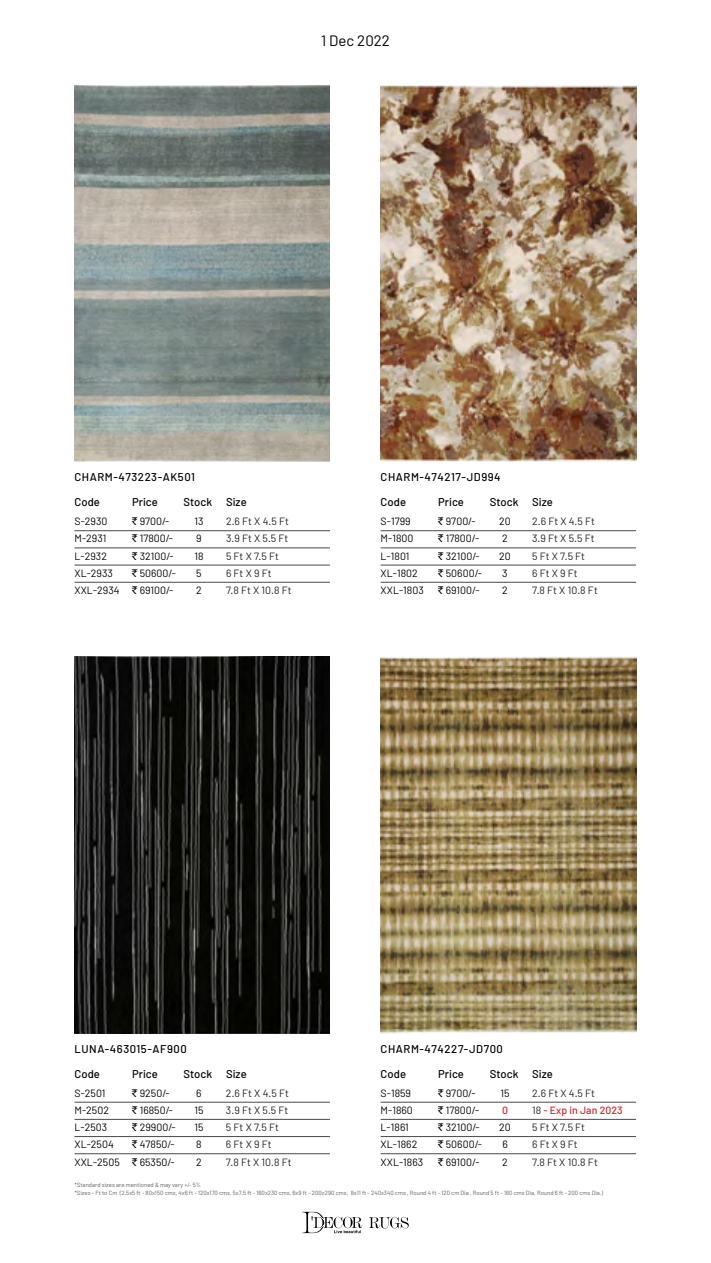
<style>
.page{position:relative;width:711px;height:1263px;background:#fff}
.page>*{position:absolute;margin:0;border:0;box-sizing:border-box;transform-origin:0 0}
.t1{font:15px "Barlow";color:#000}
.t2{font:500 11.25px "Barlow";letter-spacing:.005em;color:#000}
.t3{font:500 11.25px "Barlow";letter-spacing:.05em;color:#000}
.t4{font:10.5px/17.2px "Barlow";letter-spacing:.005em;color:#000}
.t5{font:10.5px/17.2px "Barlow";letter-spacing:.005em;color:#242021}
.t6{font:500 10.5px "Barlow";color:#d2232a}
.t7{font:6px/7.2px "Barlow";color:#616161}
.s1{font-family:"Indian Rupee"}
.s2{font-weight:500;color:#d2232a}
</style>
<div class="page">
<svg style="left:368px;top:1217px;width:40px;height:11px"></svg>
<svg style="left:302px;top:1212px;width:60px;height:21px"></svg>
<img style="left:74px;top:85px;width:256px;height:377px">
<hr style="left:74px;top:530px;width:256px;height:1px;background:#4a4a4a">
<hr style="left:74px;top:548px;width:256px;height:1px;background:#4a4a4a">
<hr style="left:74px;top:565px;width:256px;height:1px;background:#4a4a4a">
<hr style="left:74px;top:582px;width:256px;height:1px;background:#4a4a4a">
<img style="left:380px;top:85px;width:255px;height:377px">
<hr style="left:380px;top:530px;width:255px;height:1px;background:#4a4a4a">
<hr style="left:380px;top:548px;width:255px;height:1px;background:#4a4a4a">
<hr style="left:380px;top:565px;width:255px;height:1px;background:#4a4a4a">
<hr style="left:380px;top:582px;width:255px;height:1px;background:#4a4a4a">
<img style="left:74px;top:656px;width:256px;height:377px">
<hr style="left:74px;top:1102px;width:256px;height:1px;background:#4a4a4a">
<hr style="left:74px;top:1119px;width:256px;height:1px;background:#4a4a4a">
<hr style="left:74px;top:1136px;width:256px;height:1px;background:#4a4a4a">
<hr style="left:74px;top:1153px;width:256px;height:1px;background:#4a4a4a">
<img style="left:380px;top:656px;width:255px;height:377px">
<hr style="left:380px;top:1102px;width:255px;height:1px;background:#4a4a4a">
<hr style="left:380px;top:1119px;width:255px;height:1px;background:#4a4a4a">
<hr style="left:380px;top:1136px;width:255px;height:1px;background:#4a4a4a">
<hr style="left:380px;top:1153px;width:255px;height:1px;background:#4a4a4a">
<h1 class="t1" style="left:321px;top:31px;width:70px">1 Dec 2022</h1>
<p class="t3" style="left:74px;top:470px;width:122px">CHARM-473223-AK501</p>
<p class="t2" style="left:74px;top:495px;width:27px">Code</p>
<p class="t2" style="left:183px;top:495px;width:65px">Stock Size</p>
<p class="t4" style="left:194px;top:512px;width:11px">13<br>9<br>18<br>5<br>2</p>
<p class="t5" style="left:226px;top:512px;width:67px">2.6 Ft X 4.5 Ft<br>3.9 Ft X 5.5 Ft<br>5 Ft X 7.5 Ft<br>6 Ft X 9 Ft<br>7.8 Ft X 10.8 Ft</p>
<p class="t2" style="left:132px;top:495px;width:27px">Price</p>
<p class="t4" style="left:132px;top:512px;width:45px"><span class="s1">`</span>9700/- <span class="s1">`</span>17800/- <span class="s1">`</span>32100/- <span class="s1">`</span>50600/- <span class="s1">`</span>69100/-</p>
<p class="t4" style="left:74px;top:512px;width:47px">S-2930<br>M-2931<br>L-2932<br>XL-2933<br>XXL-2934</p>
<p class="t3" style="left:380px;top:470px;width:121px">CHARM-474217-JD994</p>
<p class="t2" style="left:380px;top:495px;width:27px">Code</p>
<p class="t2" style="left:489px;top:495px;width:65px">Stock Size</p>
<p class="t4" style="left:499px;top:512px;width:13px">20<br>2<br>20<br>3<br>2</p>
<p class="t5" style="left:531px;top:512px;width:67px">2.6 Ft X 4.5 Ft<br>3.9 Ft X 5.5 Ft<br>5 Ft X 7.5 Ft<br>6 Ft X 9 Ft<br>7.8 Ft X 10.8 Ft</p>
<p class="t2" style="left:438px;top:495px;width:27px">Price</p>
<p class="t4" style="left:438px;top:512px;width:45px"><span class="s1">`</span>9700/- <span class="s1">`</span>17800/- <span class="s1">`</span>32100/- <span class="s1">`</span>50600/- <span class="s1">`</span>69100/-</p>
<p class="t4" style="left:380px;top:512px;width:45px">S-1799<br>M-1800<br>L-1801<br>XL-1802<br>XXL-1803</p>
<p class="t3" style="left:74px;top:1042px;width:114px">LUNA-463015-AF900</p>
<p class="t2" style="left:74px;top:1066px;width:27px">Code</p>
<p class="t2" style="left:183px;top:1066px;width:65px">Stock Size</p>
<p class="t4" style="left:194px;top:1084px;width:11px">6<br>15<br>15<br>8<br>2</p>
<p class="t5" style="left:226px;top:1084px;width:67px">2.6 Ft X 4.5 Ft<br>3.9 Ft X 5.5 Ft<br>5 Ft X 7.5 Ft<br>6 Ft X 9 Ft<br>7.8 Ft X 10.8 Ft</p>
<p class="t2" style="left:132px;top:1066px;width:27px">Price</p>
<p class="t4" style="left:132px;top:1084px;width:45px"><span class="s1">`</span>9250/- <span class="s1">`</span>16850/- <span class="s1">`</span>29900/- <span class="s1">`</span>47850/- <span class="s1">`</span>65350/-</p>
<p class="t4" style="left:74px;top:1084px;width:47px">S-2501<br>M-2502<br>L-2503<br>XL-2504<br>XXL-2505</p>
<p class="t3" style="left:380px;top:1042px;width:124px">CHARM-474227-JD700</p>
<p class="t2" style="left:380px;top:1066px;width:27px">Code</p>
<p class="t2" style="left:489px;top:1066px;width:65px">Stock Size</p>
<p class="t4" style="left:500px;top:1084px;width:11px">15</p>
<p class="t6" style="left:501px;top:1103px;width:7px">0</p>
<p class="t4" style="left:499px;top:1118px;width:13px">20<br>6<br>2</p>
<p class="t2" style="left:438px;top:1066px;width:27px">Price</p>
<p class="t4" style="left:438px;top:1084px;width:45px"><span class="s1">`</span>9700/- <span class="s1">`</span>17800/- <span class="s1">`</span>32100/- <span class="s1">`</span>50600/- <span class="s1">`</span>69100/-</p>
<p class="t4" style="left:380px;top:1084px;width:44px">S-1859<br>M-1860<br>L-1861<br>XL-1862<br>XXL-1863</p>
<p class="t5" style="left:531px;top:1084px;width:92px">2.6 Ft X 4.5 Ft<br>18 <span class="s2">- Exp in Jan 2023<br></span>5 Ft X 7.5 Ft<br>6 Ft X 9 Ft<br>7.8 Ft X 10.8 Ft</p>
<p class="t7" style="left:74px;top:1181px;width:529px">*Standard sizes are mentioned &amp; may vary +/- 5%<br>*Sizes - Ft to Cm (2.5x5 ft - 80x150 cms, 4x6 ft - 120x170 cms, 5x7.5 ft - 160x230 cms, 6x9 ft - 200x290 cms, 8x11 ft - 240x340 cms , Round 4 ft - 120 cm Dia , Round 5 ft - 160 cms Dia, Round 6 ft - 200 cms Dia.)</p>
</div>
